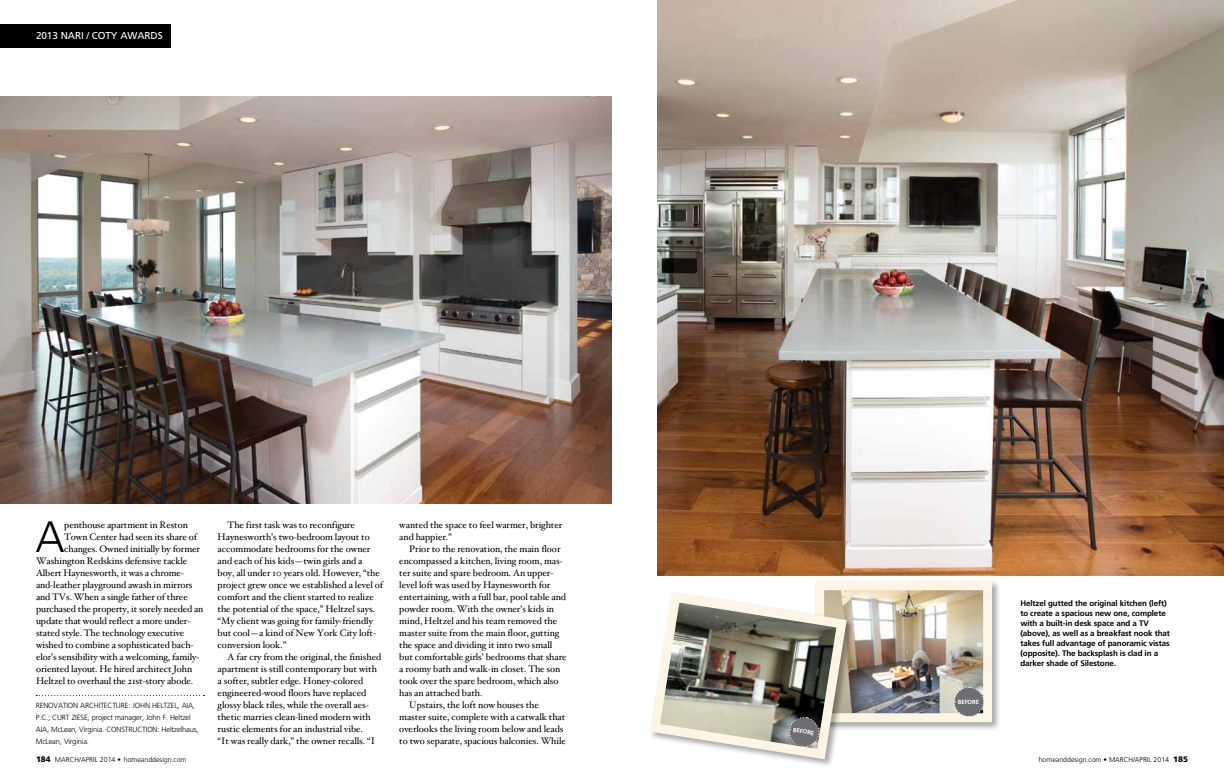
<style>
.page{position:relative;width:1224px;height:783px;background:#fff}
.page>*{position:absolute;margin:0;border:0;box-sizing:border-box;transform-origin:0 0}
.t1{font:300 43.9px "Frutiger";color:#000}
.t2{font:10px "Frutiger";letter-spacing:-.01em;color:#fff}
.t3{font:9.5px/12px "Hoefler Text";letter-spacing:-.005em;color:#000}
.t4{font:700 8px/10px "Frutiger";letter-spacing:-.01em;color:#000}
.t5{font:300 7.5px/12px "Frutiger";letter-spacing:-.02em;color:#000}
.t6{font:300 7px "Frutiger";color:#000}
.t7{font:700 6px "Frutiger";letter-spacing:-.01em;color:#fff}
.s1{font-weight:900;font-size:8px}
</style>
<div class="page">
<svg style="left:36px;top:695px;width:168px;height:1px"></svg>
<img style="left:0;top:96px;width:612px;height:408px">
<img style="left:657px;top:0;width:567px;height:576px">
<div style="left:814px;top:580px;width:188px;height:152px;background:#000;opacity:.35"></div>
<img style="left:856px;top:591px;width:126px;height:121px">
<div style="left:815px;top:581px;width:177px;height:141px;border:9px solid #fcf5e5"></div>
<svg style="left:953px;top:686px;width:32px;height:32px"></svg>
<div style="left:649px;top:591px;width:207px;height:177px;background:#000;opacity:.35"></div>
<img style="left:649px;top:587px;width:203px;height:177px">
<div style="left:0;top:24px;width:171px;height:24px;background:#000"></div>
<p class="t2" style="left:36px;top:30px;width:33px">2013 NAR</p>
<p class="t2" style="left:81px;top:30px;width:82px">I / COTY AWARDS</p>
<p class="t3" style="left:399px;top:519px;width:165px">wanted the space to feel warmer, brighter and happier.”</p>
<p class="t3" style="left:409px;top:543px;width:153px">Prior to the renovation, the main floor</p>
<p class="t3" style="left:399px;top:555px;width:165px">encompassed a kitchen, living room, mas-</p>
<p class="t3" style="left:399px;top:567px;width:156px">ter suite and spare bedroom. An upper-</p>
<p class="t3" style="left:399px;top:579px;width:153px">level loft was used by Haynesworth for</p>
<p class="t3" style="left:399px;top:591px;width:168px">entertaining, with a full bar, pool table and</p>
<p class="t3" style="left:399px;top:603px;width:156px">powder room. With the owner’s kids in</p>
<p class="t3" style="left:399px;top:615px;width:159px">mind, Heltzel and his team removed the</p>
<p class="t3" style="left:399px;top:627px;width:162px">master suite from the main floor, gutting</p>
<p class="t3" style="left:399px;top:639px;width:154px">the space and dividing it into two small</p>
<p class="t3" style="left:399px;top:651px;width:169px">but comfortable girls’ bedrooms that share</p>
<p class="t3" style="left:399px;top:663px;width:163px">a roomy bath and walk-in closet. The son</p>
<p class="t3" style="left:399px;top:675px;width:161px">took over the spare bedroom, which also</p>
<p class="t3" style="left:399px;top:687px;width:85px">has an attached bath.</p>
<p class="t3" style="left:409px;top:699px;width:131px">Upstairs, the loft now houses the</p>
<p class="t3" style="left:399px;top:711px;width:167px">master suite, complete with a catwalk that</p>
<p class="t3" style="left:399px;top:723px;width:166px">overlooks the living room below and leads</p>
<p class="t3" style="left:399px;top:735px;width:168px">to two separate, spacious balconies. While</p>
<p class="t3" style="left:218px;top:519px;width:167px;text-indent:10px">The first task was to reconfigure Haynesworth’s two-bedroom layout to accommodate bedrooms for the owner and each of his kids—twin girls and a<br>boy, all under 10 years old. However, “the project grew once we established a level of comfort and the client started to realize the potential of the space,” Heltzel says. “My client was going for family-friendly but cool—a kind of New York City loft&shy;conversion look.”</p>
<p class="t3" style="left:218px;top:651px;width:165px;text-indent:10px">A far cry from the original, the finished apartment is still contemporary but with a softer, subtler edge. Honey-colored engineered-wood floors have replaced glossy black tiles, while the overall aes&shy;thetic marries clean-lined modern with rustic elements for an industrial vibe.<br>“It was really dark,” the owner recalls. “I</p>
<h1 class="t1" style="left:35px;top:512px;width:30px">A</h1>
<p class="t3" style="left:64px;top:519px;width:125px">penthouse apartment in Reston</p>
<p class="t3" style="left:64px;top:531px;width:134px">Town Center had seen its share of</p>
<p class="t3" style="left:64px;top:543px;width:137px">changes. Owned initially by former</p>
<p class="t3" style="left:36px;top:555px;width:153px">Washington Redskins defensive tackle</p>
<p class="t3" style="left:36px;top:567px;width:150px">Albert Haynesworth, it was a chrome-</p>
<p class="t3" style="left:36px;top:579px;width:158px">and-leather playground awash in mirrors</p>
<p class="t3" style="left:36px;top:591px;width:153px">and TVs. When a single father of three</p>
<p class="t3" style="left:36px;top:603px;width:169px">purchased the property, it sorely needed an</p>
<p class="t3" style="left:36px;top:615px;width:156px">update that would reflect a more under-</p>
<p class="t3" style="left:36px;top:627px;width:150px">stated style. The technology executive</p>
<p class="t3" style="left:36px;top:639px;width:159px">wished to combine a sophisticated bach-</p>
<p class="t3" style="left:36px;top:651px;width:165px">elor’s sensibility with a welcoming, family-</p>
<p class="t3" style="left:36px;top:663px;width:158px">oriented layout. He hired architect John</p>
<p class="t3" style="left:36px;top:675px;width:159px">Heltzel to overhaul the 21st-story abode.</p>
<p class="t4" style="left:1020px;top:598px;width:151px">Heltzel gutted the original kitchen (left) to create a spacious new one, complete with a built-in desk space and a TV (above), as well as a breakfast nook that takes full advantage of panoramic vistas (opposite). The backsplash is clad in a darker shade of Silestone.</p>
<p class="t7" style="left:958px;top:698px;width:23px">BEFORE</p>
<p class="t5" style="left:36px;top:699px;width:10px">RENO</p>
<p class="t5" style="left:54px;top:699px;width:88px">VATION ARCH ITECTU RE: JOHN</p>
<p class="t5" style="left:152px;top:699px;width:5px">HELT</p>
<p class="t5" style="left:36px;top:699px;width:161px;text-indent:131px">ZEL, AIA,<br>P.C.; CU RT ZIESE, project manager, John F. Heltzel<br>AIA, McLean, Virginia. CONST</p>
<p class="t5" style="left:129px;top:723px;width:72px">RUCTION : Heltzelhaus,</p>
<p class="t7" style="left:794px;top:726px;width:23px;rotate:9deg">BEFORE</p>
<p class="t5" style="left:36px;top:735px;width:55px">McLean, Virginia.</p>
<p class="t6" style="left:36px;top:756px;width:152px"><span class="s1">184</span> MARCH/APRIL 2014 • homeanddesign.com</p>
<p class="t6" style="left:1039px;top:756px;width:151px">homeanddesign.com • MARCH/APRIL 2014 <span class="s1">185</span></p>
</div>
